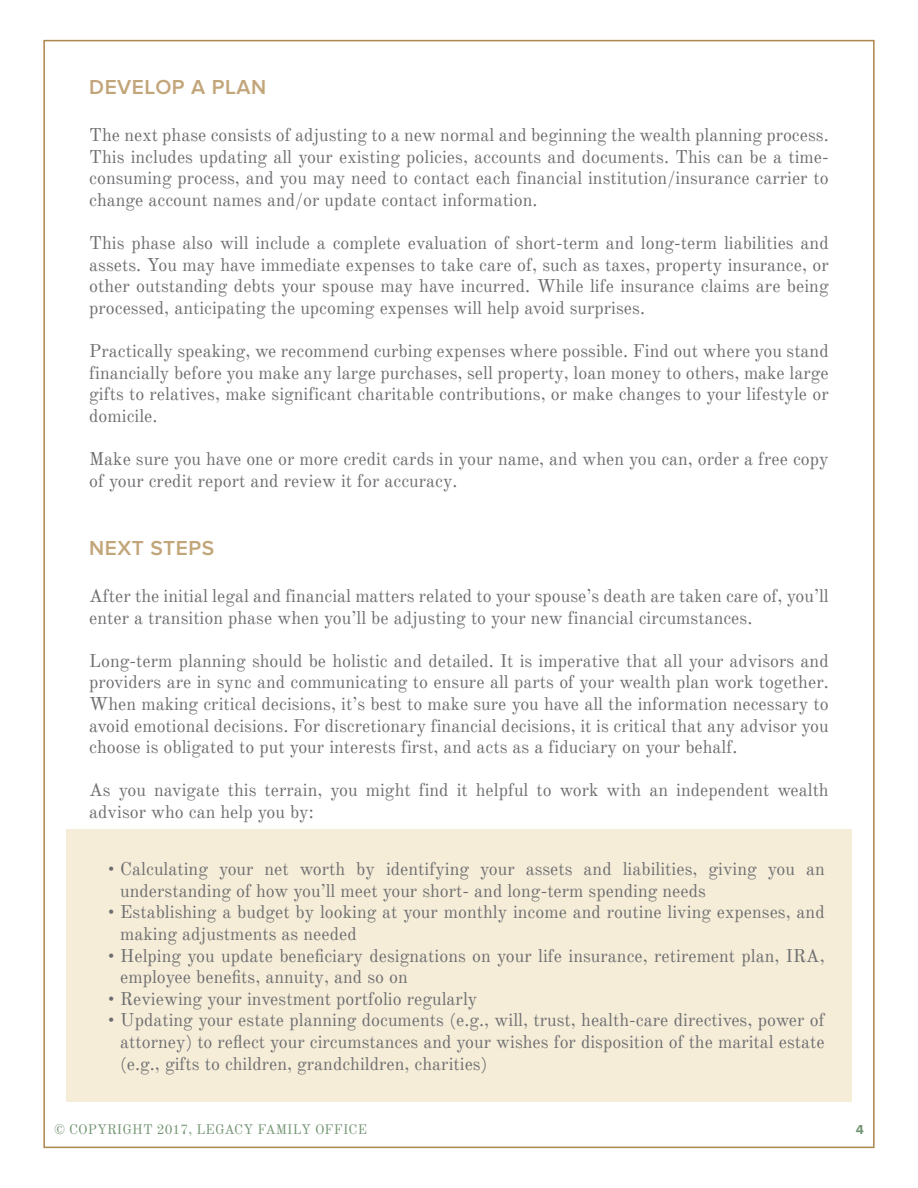
<style>
.page{position:relative;width:918px;height:1188px;background:#fff}
.page>*{position:absolute;margin:0;border:0;box-sizing:border-box;transform-origin:0 0}
.t1{font:600 21px "Proxima Nova";letter-spacing:.025em;color:#c2a579}
.t2{font:18px/21.6px "Old Standard TT";color:#6c6d70}
.t3{font:13.5px "Old Standard TT";letter-spacing:.01em;color:#749574}
.t4{font:700 13.5px "Proxima Nova";color:#749574}
</style>
<div class="page">
<div style="left:66px;top:829px;width:786px;height:273px;background:#f6edd8"></div>
<p class="t1" style="left:89px;top:75px;width:178px">DEVELOP A PLAN</p>
<p class="t2" style="left:89px;top:124px;width:741px;text-align:justify">The next phase consists of adjusting to a new normal and beginning the wealth planning process.<br>This includes updating all your existing policies, accounts and documents. This can be a time&shy;consuming process, and you may need to contact each financial institution/insurance carrier to change account names and/or update contact information.</p>
<p class="t2" style="left:89px;top:232px;width:741px;text-align:justify">This phase also will include a complete evaluation of short-term and long-term liabilities and assets. You may have immediate expenses to take care of, such as taxes, property insurance, or other outstanding debts your spouse may have incurred. While life insurance claims are being processed, anticipating the upcoming expenses will help avoid surprises.</p>
<p class="t2" style="left:89px;top:340px;width:741px;text-align:justify">Practically speaking, we recommend curbing expenses where possible. Find out where you stand financially before you make any large purchases, sell property, loan money to others, make large gifts to relatives, make significant charitable contributions, or make changes to your lifestyle or domicile.</p>
<p class="t2" style="left:89px;top:448px;width:741px">Make sure you have one or more credit cards in your name, and when you can, order a free copy of your credit report and review it for accuracy.</p>
<p class="t1" style="left:89px;top:536px;width:127px">NEXT STEPS</p>
<p class="t2" style="left:89px;top:585px;width:741px">After the initial legal and financial matters related to your spouse’s death are taken care of, you’ll enter a transition phase when you’ll be adjusting to your new financial circumstances.</p>
<p class="t2" style="left:89px;top:650px;width:741px;text-align:justify">Long-term planning should be holistic and detailed. It is imperative that all your advisors and providers are in sync and communicating to ensure all parts of your wealth plan work together.<br>When making critical decisions, it’s best to make sure you have all the information necessary to avoid emotional decisions. For discretionary financial decisions, it is critical that any advisor you choose is obligated to put your interests first, and acts as a fiduciary on your behalf.</p>
<p class="t2" style="left:89px;top:780px;width:741px">As you navigate this terrain, you might find it helpful to work with an independent wealth advisor who can help you by:</p>
<p class="t2" style="left:120px;top:858px;width:706px;text-indent:-14px">• Calculating your net worth by identifying your assets and liabilities, giving you an understanding of how you’ll meet your short- and long-term spending needs</p>
<p class="t2" style="left:120px;top:902px;width:706px;text-indent:-14px">• Establishing a budget by looking at your monthly income and routine living expenses, and making adjustments as needed</p>
<p class="t2" style="left:120px;top:945px;width:706px;text-indent:-14px">• Helping you update beneficiary designations on your life insurance, retirement plan, IRA, employee benefits, annuity, and so on</p>
<p class="t2" style="left:107px;top:988px;width:372px">• Reviewing your investment portfolio regularly</p>
<p class="t2" style="left:120px;top:1010px;width:706px;text-align:justify;text-indent:-14px">• Updating your estate planning documents (e.g., will, trust, health-care directives, power of attorney) to reflect your circumstances and your wishes for disposition of the marital estate (e.g., gifts to children, grandchildren, charities)</p>
<p class="t3" style="left:54px;top:1121px;width:315px">© COPYRIGHT 2017, LEGACY FAMILY OFFICE</p>
<p class="t4" style="left:856px;top:1122px;width:10px">4</p>
</div>
